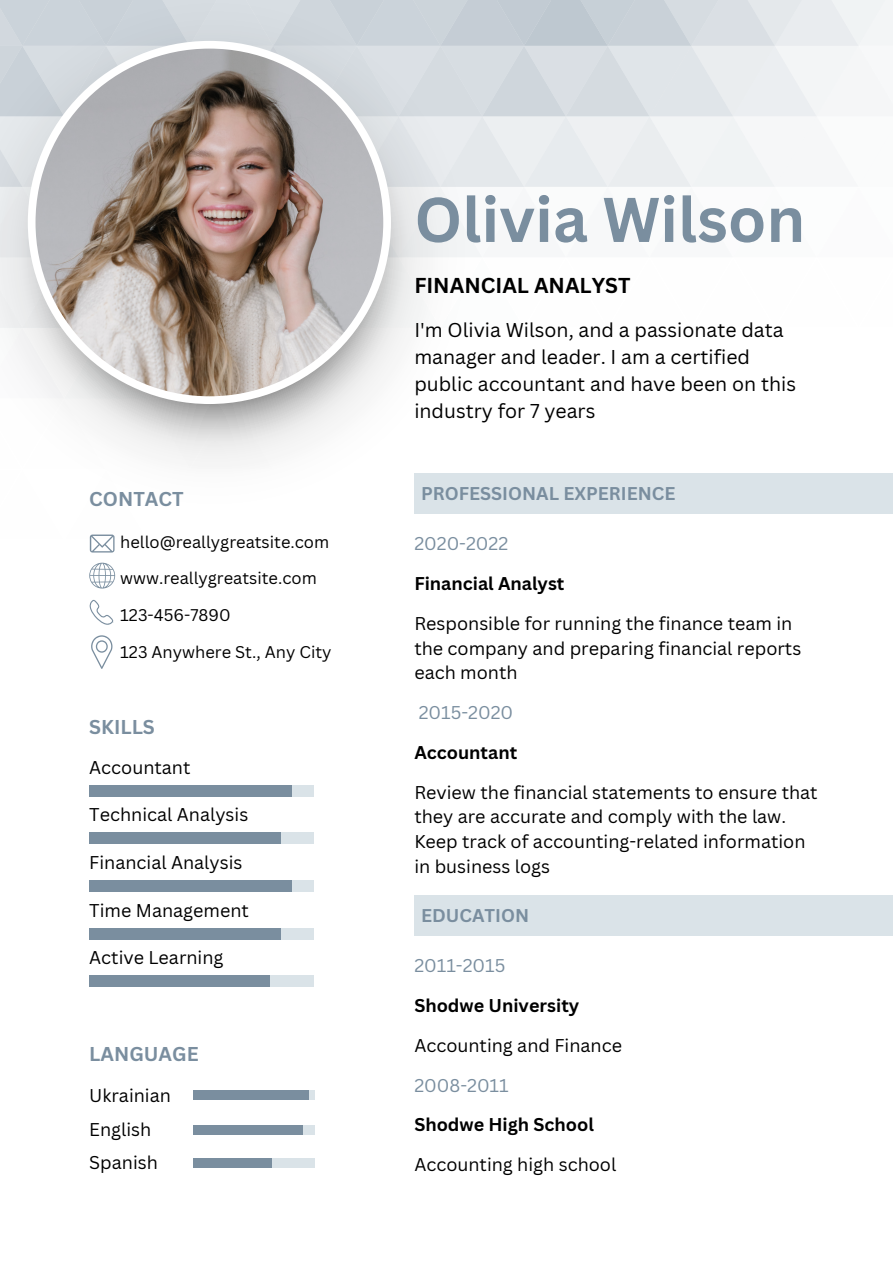
<style>
.page{position:relative;width:893px;height:1264px;background:#fff}
.page>*{position:absolute;margin:0;border:0;box-sizing:border-box;transform-origin:0 0}
.t1{font:700 61.65px "Canva Sans";color:#7a8e9f}
.t2{font:700 21px "Canva Sans";color:#000}
.t3{font:19.5px/27px "Canva Sans";color:#000}
.t4{font:700 19.5px "Canva Sans";color:#7a8e9f}
.t5{font:18px/24.8px "Canva Sans";color:#000}
.t6{font:700 18px "Canva Sans";color:#000}
.t7{font:18px "Canva Sans";color:#7a8e9f}
.t8{font:700 18px "Canva Sans";color:#7a8e9f}
.t9{font:16.5px "Canva Sans";color:#000}
</style>
<div class="page">
<div style="left:89px;top:785px;width:225px;height:11px;background:#dae3e8"></div>
<div style="left:89px;top:785px;width:202px;height:11px;background:#7a8e9f"></div>
<div style="left:89px;top:832px;width:225px;height:12px;background:#dae3e8"></div>
<div style="left:89px;top:832px;width:191px;height:12px;background:#7a8e9f"></div>
<div style="left:89px;top:880px;width:225px;height:11px;background:#dae3e8"></div>
<div style="left:89px;top:880px;width:202px;height:11px;background:#7a8e9f"></div>
<div style="left:89px;top:928px;width:225px;height:11px;background:#dae3e8"></div>
<div style="left:89px;top:928px;width:191px;height:11px;background:#7a8e9f"></div>
<div style="left:89px;top:975px;width:225px;height:11px;background:#dae3e8"></div>
<div style="left:89px;top:975px;width:180px;height:11px;background:#7a8e9f"></div>
<svg style="left:308px;top:1090px;width:6px;height:9px"></svg>
<div style="left:193px;top:1090px;width:115px;height:9px;background:#7a8e9f"></div>
<div style="left:193px;top:1124px;width:121px;height:10px;background:#dae3e8"></div>
<div style="left:193px;top:1124px;width:109px;height:10px;background:#7a8e9f"></div>
<div style="left:414px;top:895px;width:478px;height:41px;background:#dae3e8"></div>
<div style="left:193px;top:1158px;width:121px;height:9px;background:#dae3e8"></div>
<div style="left:193px;top:1158px;width:79px;height:9px;background:#7a8e9f"></div>
<svg style="left:89px;top:0;width:803px;height:552px"></svg>
<svg style="left:91px;top:635px;width:21px;height:34px"></svg>
<svg style="left:89px;top:562px;width:26px;height:26px"></svg>
<svg style="left:89px;top:599px;width:25px;height:25px"></svg>
<svg style="left:0;top:0;width:475px;height:514px"></svg>
<div style="left:28px;top:41px;width:363px;height:363px;background:#fff;border-radius:50%"></div>
<img style="left:35px;top:49px;width:348px;height:347px;border-radius:50%">
<p class="t4" style="left:89px;top:485px;width:96px">CONTACT</p>
<p class="t9" style="left:120px;top:530px;width:210px">hello@reallygreatsite.com</p>
<p class="t9" style="left:120px;top:567px;width:198px">www.reallygreatsite.com</p>
<p class="t9" style="left:120px;top:603px;width:112px">123-456-7890</p>
<p class="t9" style="left:120px;top:640px;width:213px">123 Anywhere St., Any City</p>
<p class="t4" style="left:89px;top:713px;width:67px">SKILLS</p>
<p class="t5" style="left:89px;top:754px;width:103px">Accountant</p>
<p class="t5" style="left:89px;top:802px;width:160px">Technical Analysis</p>
<p class="t5" style="left:89px;top:849px;width:155px">Financial Analysis</p>
<p class="t5" style="left:89px;top:897px;width:161px">Time Management</p>
<p class="t5" style="left:89px;top:944px;width:136px">Active Learning</p>
<p class="t4" style="left:89px;top:1040px;width:111px">LANGUAGE</p>
<p class="t5" style="left:89px;top:1082px;width:83px">Ukrainian</p>
<p class="t1" style="left:414px;top:176px;width:392px">Olivia Wilson</p>
<p class="t2" style="left:414px;top:271px;width:218px">FINANCIAL ANALYST</p>
<p class="t3" style="left:414px;top:315px;width:383px">I'm Olivia Wilson, and a passionate data manager and leader. I am a certified public accountant and have been on this industry for 7 years</p>
<p class="t8" style="left:421px;top:481px;width:256px">PROFESSIONAL EXPERIENCE</p>
<p class="t7" style="left:414px;top:531px;width:95px">2020-2022</p>
<p class="t6" style="left:414px;top:571px;width:152px">Financial Analyst</p>
<p class="t5" style="left:414px;top:610px;width:388px">Responsible for running the finance team in the company and preparing financial reports each month</p>
<p class="t7" style="left:418px;top:699px;width:96px">2015-2020</p>
<p class="t6" style="left:414px;top:739px;width:104px">Accountant</p>
<p class="t5" style="left:414px;top:779px;width:405px">Review the financial statements to ensure that they are accurate and comply with the law.<br>Keep track of accounting-related information in business logs</p>
<p class="t8" style="left:421px;top:903px;width:109px">EDUCATION</p>
<p class="t7" style="left:414px;top:953px;width:93px">2011-2015</p>
<p class="t6" style="left:414px;top:992px;width:166px">Shodwe University</p>
<p class="t5" style="left:414px;top:1032px;width:209px">Accounting and Finance</p>
<p class="t7" style="left:414px;top:1072px;width:96px">2008-2011</p>
<p class="t5" style="left:89px;top:1116px;width:64px">English</p>
<p class="t6" style="left:414px;top:1112px;width:181px">Shodwe High School</p>
<p class="t5" style="left:89px;top:1149px;width:70px">Spanish</p>
<p class="t5" style="left:414px;top:1151px;width:203px">Accounting high school</p>
</div>
